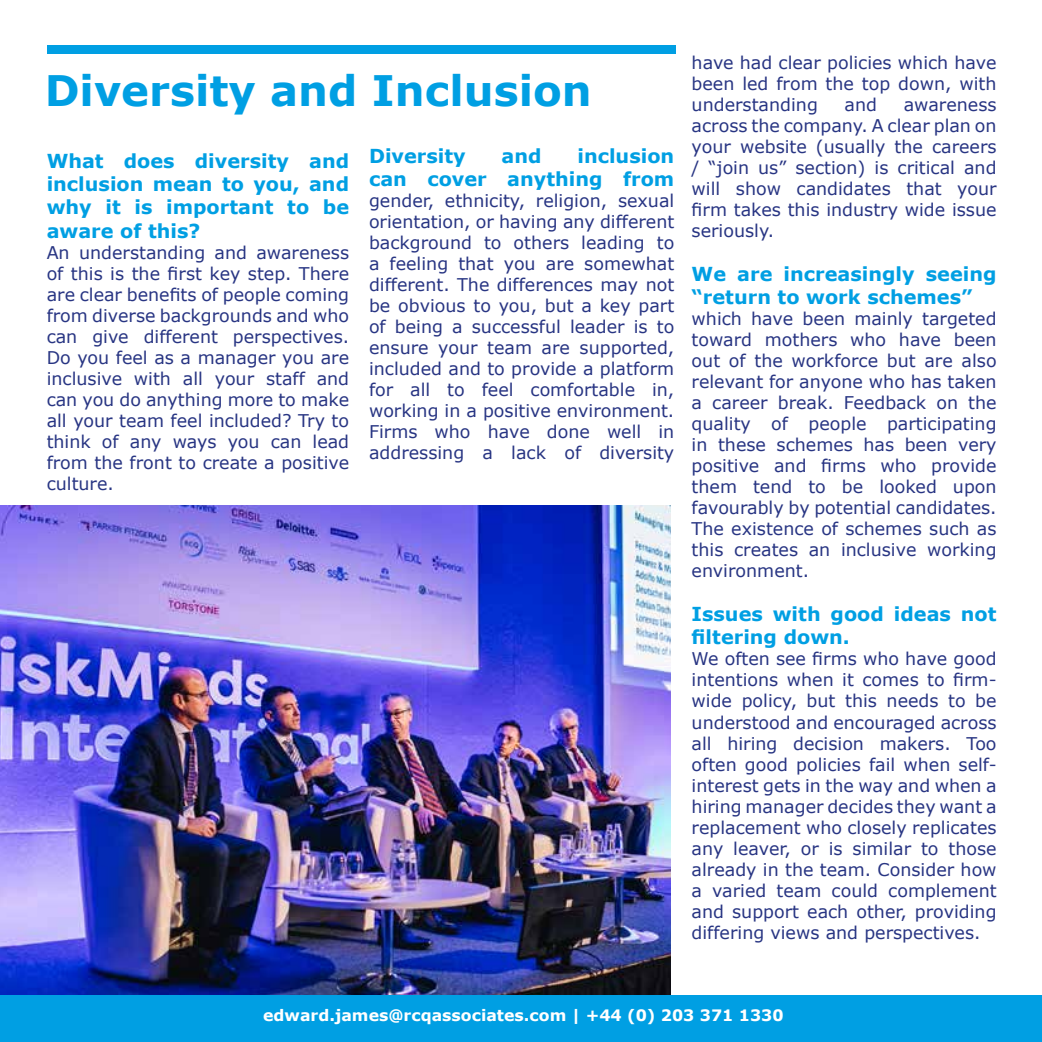
<style>
.page{position:relative;width:1042px;height:1042px;background:#fff}
.page>*{position:absolute;margin:0;border:0;box-sizing:border-box;transform-origin:0 0}
.t1{font:700 42px "Verdana";color:#009fe3}
.t2{font:700 19.25px/23.1px "Verdana";color:#009fe3}
.t3{font:17.5px/21px "Verdana";color:#283583;text-align:justify}
.t4{font:700 15.75px "Verdana";color:#fff}
</style>
<div class="page">
<img style="left:0;top:505px;width:670px;height:490px">
<div style="left:47px;top:45px;width:628px;height:8px;background:#009fe3"></div>
<div style="left:0;top:995px;width:1042px;height:47px;background:#009fe3"></div>
<h1 class="t1" style="left:45px;top:61px;width:548px">Diversity and Inclusion</h1>
<p class="t2" style="left:47px;top:149px;width:304px;text-align:justify">What does diversity and inclusion mean to you, and why it is important to be aware of this?</p>
<p class="t3" style="left:47px;top:241px;width:304px">An understanding and awareness of this is the first key step. There are clear benefits of people coming from diverse backgrounds and who can give different perspectives.<br>Do you feel as a manager you are inclusive with all your staff and can you do anything more to make all your team feel included? Try to think of any ways you can lead from the front to create a positive culture.</p>
<p class="t2" style="left:369px;top:144px;width:307px;text-align:right">inclusion<br>can cover anything from</p>
<p class="t3" style="left:369px;top:190px;width:307px">gender, ethnicity, religion, sexual orientation, or having any different background to others leading to a feeling that you are somewhat different. The differences may not be obvious to you, but a key part of being a successful leader is to ensure your team are supported, included and to provide a platform for all to feel comfortable in, working in a positive environment.<br>Firms who have done well in addressing a lack of diversity</p>
<p class="t2" style="left:369px;top:144px;width:98px">Diversity</p>
<p class="t2" style="left:501px;top:144px;width:42px">and</p>
<p class="t3" style="left:691px;top:52px;width:306px">have had clear policies which have been led from the top down, with understanding</p>
<p class="t3" style="left:844px;top:94px;width:34px">and</p>
<p class="t3" style="left:691px;top:94px;width:306px;text-indent:212px">awareness across the company. A clear plan on your website (usually the careers / “join us” section) is critical and will show candidates that your firm takes this industry wide issue seriously.</p>
<p class="t2" style="left:691px;top:262px;width:306px">We are increasingly seeing “return to work schemes”</p>
<p class="t3" style="left:691px;top:308px;width:306px">which have been mainly targeted toward mothers who have been out of the workforce but are also relevant for anyone who has taken a career break. Feedback on the quality of people participating in these schemes has been very positive and firms who provide them tend to be looked upon favourably by potential candidates.<br>The existence of schemes such as this creates an inclusive working environment.</p>
<p class="t2" style="left:691px;top:602px;width:306px">Issues with good ideas not filtering down.</p>
<p class="t3" style="left:691px;top:648px;width:306px">We often see firms who have good intentions when it comes to firm&shy;wide policy, but this needs to be understood and encouraged across all hiring decision makers. Too often good policies fail when self&shy;interest gets in the way and when a hiring manager decides they want a replacement who closely replicates any leaver, or is similar to those already in the team. Consider how a varied team could complement and support each other, providing differing views and perspectives.</p>
<p class="t4" style="left:263px;top:1004px;width:522px">edward.james@rcqassociates.com | +44 (0) 203 371 1330</p>
</div>
